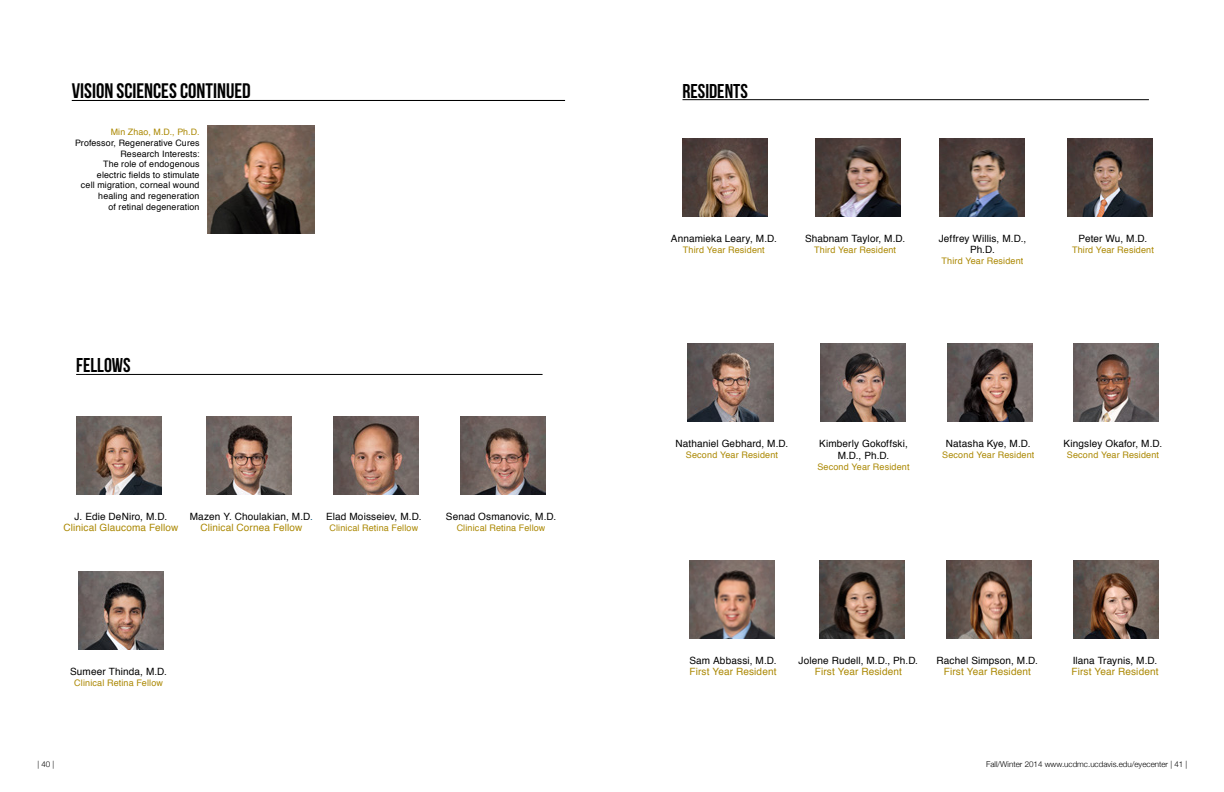
<style>
.page{position:relative;width:1224px;height:792px;background:#fff}
.page>*{position:absolute;margin:0;border:0;box-sizing:border-box;transform-origin:0 0}
.t1{font:21px "Bebas Neue";color:#000}
.t2{font:20px "Bebas Neue";color:#000}
.t3{font:10px/11px "Helvetica";letter-spacing:.015em;color:#000;text-align:center}
.t4{font:10px "Helvetica";letter-spacing:.01em;color:#ab8803}
.t5{font:9px "Helvetica";letter-spacing:.015em;color:#ab8803}
.t6{font:8.8px/10.6px "Helvetica";letter-spacing:.02em;color:#000;text-align:right}
.t7{font:8.8px "Helvetica";letter-spacing:.015em;color:#ab8803}
.t8{font:300 8px "Helvetica Neue";color:#000}
.s1{color:#005176}
.s2{color:#ab8803}
</style>
<div class="page">
<img style="left:689px;top:560px;width:85px;height:78px">
<img style="left:819px;top:560px;width:85px;height:78px">
<img style="left:947px;top:560px;width:85px;height:78px">
<img style="left:1074px;top:560px;width:85px;height:78px">
<img style="left:682px;top:138px;width:86px;height:78px">
<img style="left:815px;top:138px;width:85px;height:78px">
<img style="left:940px;top:138px;width:85px;height:78px">
<img style="left:1067px;top:138px;width:85px;height:78px">
<img style="left:688px;top:344px;width:85px;height:78px">
<img style="left:820px;top:344px;width:85px;height:78px">
<img style="left:948px;top:344px;width:85px;height:78px">
<img style="left:1073px;top:344px;width:86px;height:78px">
<hr style="left:682px;top:99px;width:467px;height:1px;background:#000">
<img style="left:207px;top:126px;width:108px;height:108px">
<img style="left:334px;top:417px;width:85px;height:78px">
<img style="left:206px;top:417px;width:85px;height:78px">
<img style="left:461px;top:417px;width:85px;height:78px">
<img style="left:76px;top:417px;width:85px;height:78px">
<hr style="left:76px;top:374px;width:467px;height:1px;background:#000">
<img style="left:78px;top:571px;width:85px;height:78px">
<hr style="left:72px;top:100px;width:493px;height:1px;background:#000">
<h1 class="t1" style="left:72px;top:80px;width:180px">VISION SCIENCES CONTINUED</h1>
<p class="t7" style="left:111px;top:126px;width:90px">Min Zhao, M.D., Ph.D.</p>
<p class="t6" style="left:75px;top:138px;width:126px">Professor, Regenerative Cures<br>Research Interests:<br>The role of endogenous electric fields to stimulate<br>cell migration, corneal wound healing and regeneration<br>of retinal degeneration</p>
<h2 class="t2" style="left:76px;top:354px;width:56px">FELLOWS</h2>
<p class="t3" style="left:75px;top:511px;width:94px">J. Edie DeNiro, M.D.</p>
<p class="t4" style="left:63px;top:519px;width:116px">Clinical Glaucoma Fellow</p>
<p class="t3" style="left:190px;top:511px;width:125px">Mazen Y. Choulakian, M.D<span class="s1">.<br></span><span class="s2">Clinical Cornea Fellow</span></p>
<p class="t3" style="left:326px;top:511px;width:97px">Elad Moisseiev, M.D.</p>
<p class="t5" style="left:329px;top:520px;width:90px">Clinical Retina Fellow</p>
<p class="t3" style="left:446px;top:511px;width:112px">Senad Osmanovic, M.D.</p>
<p class="t5" style="left:457px;top:520px;width:90px">Clinical Retina Fellow</p>
<p class="t3" style="left:70px;top:666px;width:98px">Sumeer Thinda, M.D.</p>
<p class="t5" style="left:74px;top:675px;width:90px">Clinical Retina Fellow</p>
<p class="t8" style="left:37px;top:757px;width:18px">| 40 |</p>
<h2 class="t2" style="left:682px;top:80px;width:67px">RESIDENTS</h2>
<p class="t3" style="left:671px;top:234px;width:108px">Annamieka Leary, M.D.</p>
<p class="t5" style="left:683px;top:243px;width:83px">Third Year Resident</p>
<p class="t3" style="left:805px;top:234px;width:102px">Shabnam Taylor, M.D.</p>
<p class="t5" style="left:814px;top:243px;width:83px">Third Year Resident</p>
<p class="t3" style="left:939px;top:234px;width:89px">Jeffrey Willis, M.D.,<br>Ph.D.</p>
<p class="t5" style="left:942px;top:254px;width:83px">Third Year Resident</p>
<p class="t3" style="left:1079px;top:234px;width:70px">Peter Wu, M.D.</p>
<p class="t5" style="left:1072px;top:243px;width:83px">Third Year Resident</p>
<p class="t3" style="left:676px;top:438px;width:114px">Nathaniel Gebhard, M.D.</p>
<p class="t5" style="left:686px;top:447px;width:94px">Second Year Resident</p>
<p class="t3" style="left:819px;top:437px;width:90px;line-height:12px">Kimberly Gokoffski,<br>M.D., Ph.D.</p>
<p class="t5" style="left:817px;top:459px;width:94px">Second Year Resident</p>
<p class="t3" style="left:946px;top:438px;width:86px">Natasha Kye, M.D.</p>
<p class="t5" style="left:942px;top:447px;width:94px">Second Year Resident</p>
<p class="t3" style="left:1064px;top:438px;width:100px">Kingsley Okafor, M.D.</p>
<p class="t5" style="left:1067px;top:447px;width:94px">Second Year Resident</p>
<p class="t3" style="left:689px;top:655px;width:89px">Sam Abbassi, M.D.</p>
<p class="t4" style="left:689px;top:663px;width:89px">First Year Resident</p>
<p class="t3" style="left:799px;top:655px;width:121px">Jolene Rudell, M.D., Ph.D.</p>
<p class="t4" style="left:815px;top:663px;width:89px">First Year Resident</p>
<p class="t3" style="left:937px;top:655px;width:103px">Rachel Simpson, M.D.</p>
<p class="t4" style="left:944px;top:663px;width:89px">First Year Resident</p>
<p class="t3" style="left:1073px;top:655px;width:86px">Ilana Traynis, M.D.</p>
<p class="t4" style="left:1072px;top:663px;width:89px">First Year Resident</p>
<p class="t8" style="left:986px;top:757px;width:203px">Fall/Winter 2014 www.ucdmc.ucdavis.edu/eyecenter | 41 |</p>
</div>
